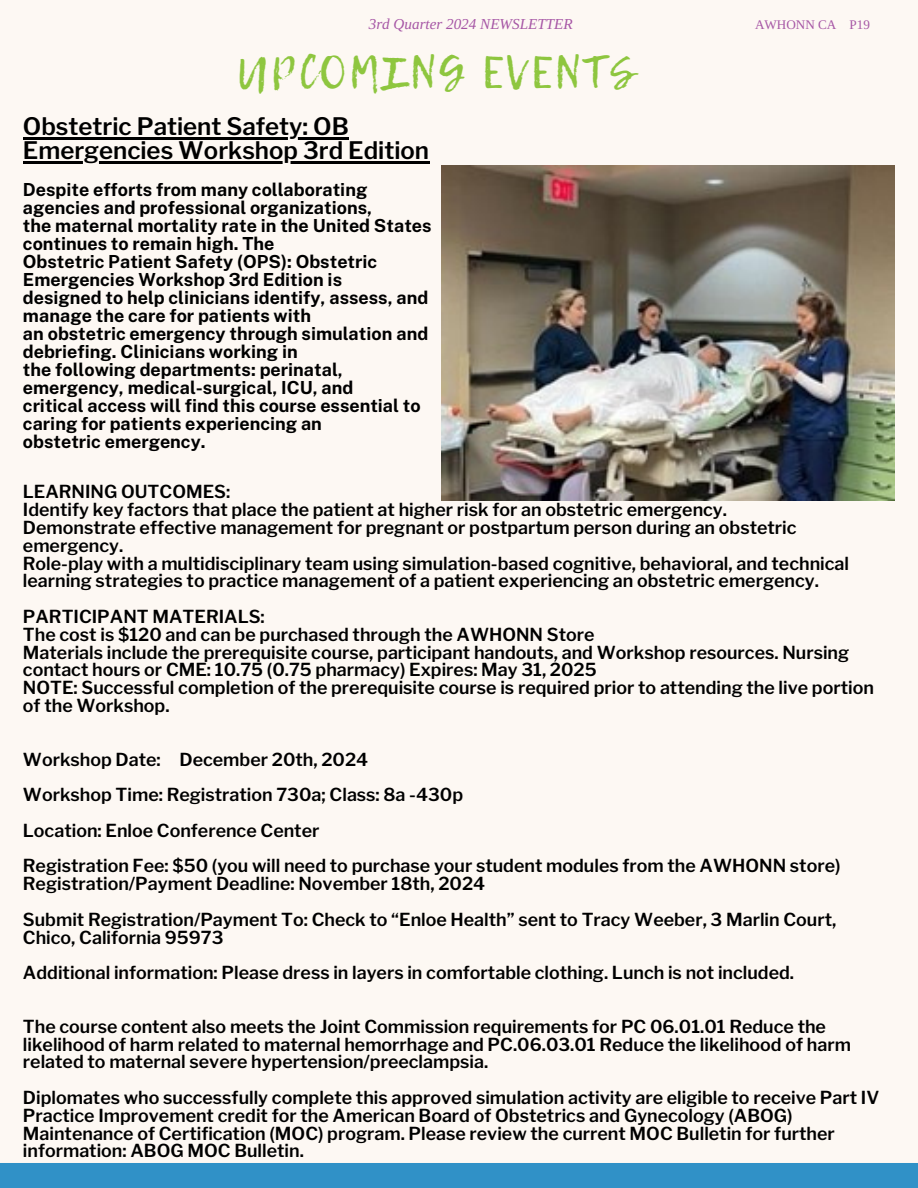
<style>
.page{position:relative;width:918px;height:1188px;background:#fdf8f3}
.page>*{position:absolute;margin:0;border:0;box-sizing:border-box;transform-origin:0 0}
.t1{font:44.7px "Lemon Tuesday";letter-spacing:.05em;color:#8ec63f}
.t2{font:600 24px "Libre Franklin";color:#000}
.t3{font:700 18px/18px "Public Sans";color:#000}
.t4{font:600 17.85px/17.9px "Libre Franklin";color:#000}
.t5{font:italic 15.15px "Libra Serif Modern";color:#a656a5}
.t6{font:13.2px "Libra Serif Modern";color:#a656a5}
</style>
<div class="page">
<img style="left:441px;top:166px;width:454px;height:335px">
<hr style="left:23px;top:137px;width:326px;height:3px;background:#000">
<hr style="left:23px;top:161px;width:406px;height:2px;background:#000">
<div style="left:0;top:1163px;width:918px;height:25px;background:#3091c7"></div>
<p class="t5" style="left:369px;top:15px;width:206px">3rd Quarter 2024 NEWSLETTER</p>
<p class="t6" style="left:755px;top:17px;width:117px">AWHONN CA P19</p>
<h3 class="t1" style="left:237px;top:39px;width:397px">UPCOMING EVENTS</h3>
<p class="t2" style="left:23px;top:112px;width:327px">Obstetric Patient Safety: OB</p>
<h1 class="t2" style="left:23px;top:136px;width:408px">Emergencies Workshop 3rd Edition</h1>
<h1 class="t3" style="left:23px;top:180px;width:346px">Despite efforts from many collaborating</h1>
<h2 class="t3" style="left:23px;top:198px;width:410px">agencies and professional organizations,<br>the maternal mortality rate in the United States continues to remain high. The<br>Obstetric Patient Safety (OPS): Obstetric Emergencies Workshop 3rd Edition is<br>designed to help clinicians identify, assess, and manage the care for patients with<br>an obstetric emergency through simulation and debriefing. Clinicians working in<br>the following departments: perinatal, emergency, medical-surgical, ICU, and<br>critical access will find this course essential to caring for patients experiencing an<br>obstetric emergency.</h2>
<p class="t4" style="left:23px;top:483px;width:828px">LEARNING OUTCOMES:<br>Identify key factors that place the patient at higher risk for an obstetric emergency.<br>Demonstrate effective management for pregnant or postpartum person during an obstetric emergency.<br>Role-play with a multidisciplinary team using simulation-based cognitive, behavioral, and technical learning strategies to practice management of a patient experiencing an obstetric emergency.</p>
<p class="t4" style="left:23px;top:608px;width:852px">PARTICIPANT MATERIALS:<br>The cost is $120 and can be purchased through the AWHONN Store<br>Materials include the prerequisite course, participant handouts, and Workshop resources. Nursing contact hours or CME: 10.75 (0.75 pharmacy) Expires: May 31, 2025<br>NOTE: Successful completion of the prerequisite course is required prior to attending the live portion of the Workshop.</p>
<p class="t4" style="left:23px;top:741px;width:819px;line-height:35.7px">Workshop Date: December 20th, 2024<br>Workshop Time: Registration 730a; Class: 8a -430p<br>Location: Enloe Conference Center<br>Registration Fee: $50 (you will need to purchase your student modules from the AWHONN store)</p>
<p class="t4" style="left:23px;top:866px;width:815px;line-height:35.7px">Registration/Payment Deadline: November 18th, 2024<br>Submit Registration/Payment To: Check to “Enloe Health” sent to Tracy Weeber, 3 Marlin Court,</p>
<p class="t4" style="left:23px;top:919px;width:773px;line-height:35.7px">Chico, California 95973<br>Additional information: Please dress in layers in comfortable clothing. Lunch is not included.</p>
<p class="t4" style="left:23px;top:1017px;width:830px">The course content also meets the Joint Commission requirements for PC 06.01.01 Reduce the likelihood of harm related to maternal hemorrhage and PC.06.03.01 Reduce the likelihood of harm related to maternal severe hypertension/preeclampsia.</p>
<p class="t4" style="left:23px;top:1089px;width:858px">Diplomates who successfully complete this approved simulation activity are eligible to receive Part IV Practice Improvement credit for the American Board of Obstetrics and Gynecology (ABOG)<br>Maintenance of Certification (MOC) program. Please review the current MOC Bulletin for further information: ABOG MOC Bulletin.</p>
</div>
